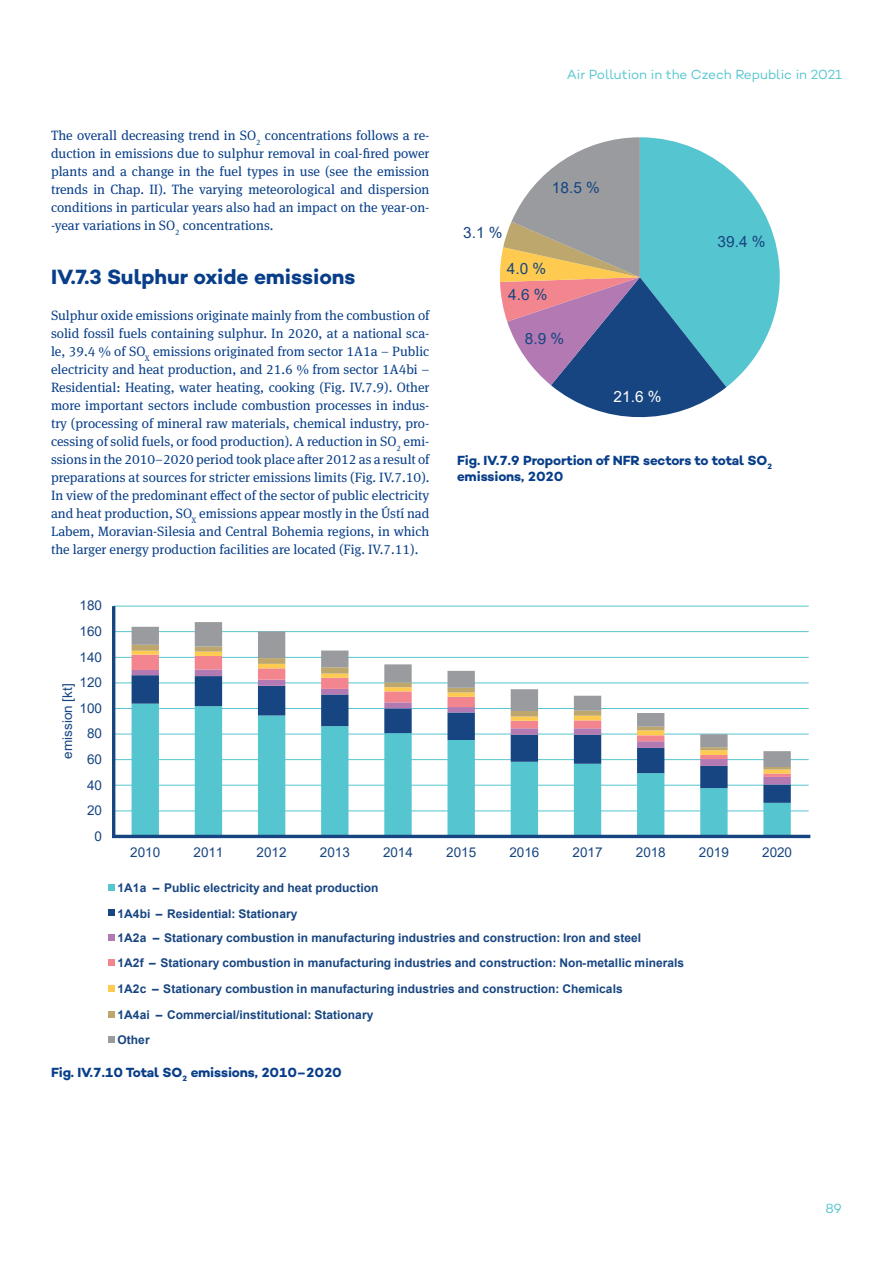
<style>
.page{position:relative;width:893px;height:1263px;background:#fff}
.page>*{position:absolute;margin:0;border:0;box-sizing:border-box;transform-origin:0 0}
.t1{font:700 21px "Campton";color:#083e89}
.t2{font:15.45px "Arial";color:#174581}
.t3{font:15.45px "Arial";color:#fff}
.t4{font:13.5px/18px "Meta Serif Pro";color:#083e89;text-align:justify}
.t5{font:700 13.5px/16.5px "Campton";letter-spacing:-.01em;color:#083e89}
.t6{font:13.5px "Arial";letter-spacing:.005em;color:#174581}
.t7{font:13.5px "Campton";letter-spacing:-.01em;color:#54c5cf}
.t8{font:700 12px/25.7px "Arial";letter-spacing:.005em;color:#174581}
</style>
<div class="page">
<hr style="left:114px;top:810px;width:695px;height:1px;background:#55c5d0">
<hr style="left:114px;top:785px;width:695px;height:1px;background:#55c5d0">
<hr style="left:114px;top:759px;width:695px;height:1px;background:#55c5d0">
<hr style="left:114px;top:734px;width:695px;height:1px;background:#55c5d0">
<hr style="left:114px;top:708px;width:695px;height:1px;background:#55c5d0">
<hr style="left:114px;top:682px;width:695px;height:1px;background:#55c5d0">
<hr style="left:114px;top:657px;width:695px;height:1px;background:#55c5d0">
<hr style="left:114px;top:631px;width:695px;height:1px;background:#55c5d0">
<hr style="left:114px;top:606px;width:695px;height:1px;background:#55c5d0">
<svg style="left:132px;top:803px;width:659px;height:32px"></svg>
<svg style="left:132px;top:784px;width:659px;height:19px"></svg>
<svg style="left:132px;top:777px;width:659px;height:7px"></svg>
<svg style="left:132px;top:773px;width:659px;height:4px"></svg>
<svg style="left:132px;top:769px;width:659px;height:4px"></svg>
<svg style="left:132px;top:622px;width:659px;height:145px"></svg>
<hr style="left:112px;top:606px;width:3px;height:230px;background:#174581">
<hr style="left:114px;top:835px;width:695px;height:3px;background:#174581">
<svg style="left:500px;top:137px;width:280px;height:281px"></svg>
<div style="left:108px;top:884px;width:7px;height:6px;background:#55c5d0"></div>
<div style="left:108px;top:909px;width:7px;height:7px;background:#174581"></div>
<div style="left:108px;top:934px;width:7px;height:6px;background:#b279b2"></div>
<div style="left:108px;top:959px;width:7px;height:7px;background:#f3858e"></div>
<div style="left:108px;top:985px;width:7px;height:7px;background:#fecb50"></div>
<div style="left:108px;top:1011px;width:7px;height:6px;background:#bea76c"></div>
<div style="left:108px;top:1036px;width:7px;height:7px;background:#999b9e"></div>
<p class="t4" style="left:51px;top:126px;width:380px">The overall decreasing trend in SO<sub>2</sub> concentrations follows a re&shy;duction in emissions due to sulphur removal in coal-fired power plants and a change in the fuel types in use (see the emission trends in Chap. II). The varying meteorological and dispersion conditions in particular years also had an impact on the year-on--year variations in SO<sub>2</sub> concentrations.</p>
<h1 class="t1" style="left:51px;top:263px;width:306px">IV.7.3 Sulphur oxide emissions</h1>
<p class="t4" style="left:51px;top:306px;width:380px">Sulphur oxide emissions originate mainly from the combustion of solid fossil fuels containing sulphur. In 2020, at a national sca&shy;le, 39.4 % of SO<sub>X</sub> emissions originated from sector 1A1a – Public electricity and heat production, and 21.6 % from sector 1A4bi – Residential: Heating, water heating, cooking (Fig. IV.7.9). Other more important sectors include combustion processes in indus&shy;try (processing of mineral raw materials, chemical industry, pro&shy;cessing of solid fuels, or food production). A reduction in SO<sub>2</sub> emi&shy;ssions in the 2010–2020 period took place after 2012 as a result of preparations at sources for stricter emissions limits (Fig. IV.7.10).<br>In view of the predominant effect of the sector of public electricity and heat production, SO<sub>X</sub> emissions appear mostly in the Ústí nad Labem, Moravian-Silesia and Central Bohemia regions, in which the larger energy production facilities are located (Fig. IV.7.11).</p>
<p class="t6" style="left:80px;top:596px;width:24px">180</p>
<p class="t6" style="left:80px;top:622px;width:24px">160</p>
<p class="t6" style="left:80px;top:648px;width:24px">140</p>
<p class="t6" style="left:80px;top:673px;width:24px">120</p>
<p class="t6" style="left:58px;top:759px;width:77px;rotate:-90deg">emission [kt]</p>
<p class="t6" style="left:80px;top:699px;width:24px">100</p>
<p class="t6" style="left:87px;top:724px;width:17px">80</p>
<p class="t6" style="left:87px;top:750px;width:17px">60</p>
<p class="t6" style="left:87px;top:775px;width:17px">40</p>
<p class="t6" style="left:87px;top:801px;width:17px">20</p>
<p class="t6" style="left:95px;top:827px;width:9px">0</p>
<p class="t7" style="left:567px;top:66px;width:277px">Air Pollution in the Czech Republic in 2021</p>
<p class="t2" style="left:552px;top:177px;width:50px">18.5 %</p>
<p class="t2" style="left:463px;top:222px;width:41px">3.1 %</p>
<p class="t2" style="left:507px;top:258px;width:41px">4.0 %</p>
<p class="t2" style="left:508px;top:284px;width:41px">4.6 %</p>
<p class="t2" style="left:525px;top:328px;width:41px">8.9 %</p>
<p class="t3" style="left:613px;top:386px;width:50px">21.6 %</p>
<p class="t2" style="left:718px;top:231px;width:50px">39.4 %</p>
<p class="t5" style="left:457px;top:452px;width:317px">Fig. IV.7.9 Proportion of NFR sectors to total SO<sub>2 </sub>emissions, 2020</p>
<p class="t6" style="left:130px;top:843px;width:32px">2010</p>
<p class="t6" style="left:193px;top:843px;width:32px">2011</p>
<p class="t6" style="left:257px;top:843px;width:32px">2012</p>
<p class="t6" style="left:320px;top:843px;width:32px">2013</p>
<p class="t6" style="left:383px;top:843px;width:32px">2014</p>
<p class="t6" style="left:446px;top:843px;width:32px">2015</p>
<p class="t6" style="left:509px;top:843px;width:32px">2016</p>
<p class="t6" style="left:573px;top:843px;width:32px">2017</p>
<p class="t6" style="left:636px;top:843px;width:32px">2018</p>
<p class="t6" style="left:699px;top:843px;width:32px">2019</p>
<p class="t6" style="left:762px;top:843px;width:32px">2020</p>
<p class="t8" style="left:118px;top:875px;width:262px">1A1a – Public electricity and heat production<br>1A4bi – Residential: Stationary</p>
<p class="t8" style="left:118px;top:925px;width:568px">1A2a – Stationary combustion in manufacturing industries and construction: Iron and steel<br>1A2f – Stationary combustion in manufacturing industries and construction: Non-metallic minerals 1A2c – Stationary combustion in manufacturing industries and construction: Chemicals<br>1A4ai – Commercial/institutional: Stationary<br>Other</p>
<p class="t5" style="left:51px;top:1064px;width:292px">Fig. IV.7.10 Total SO<sub>2</sub> emissions, 2010–2020</p>
<p class="t7" style="left:825px;top:1200px;width:18px">89</p>
</div>
